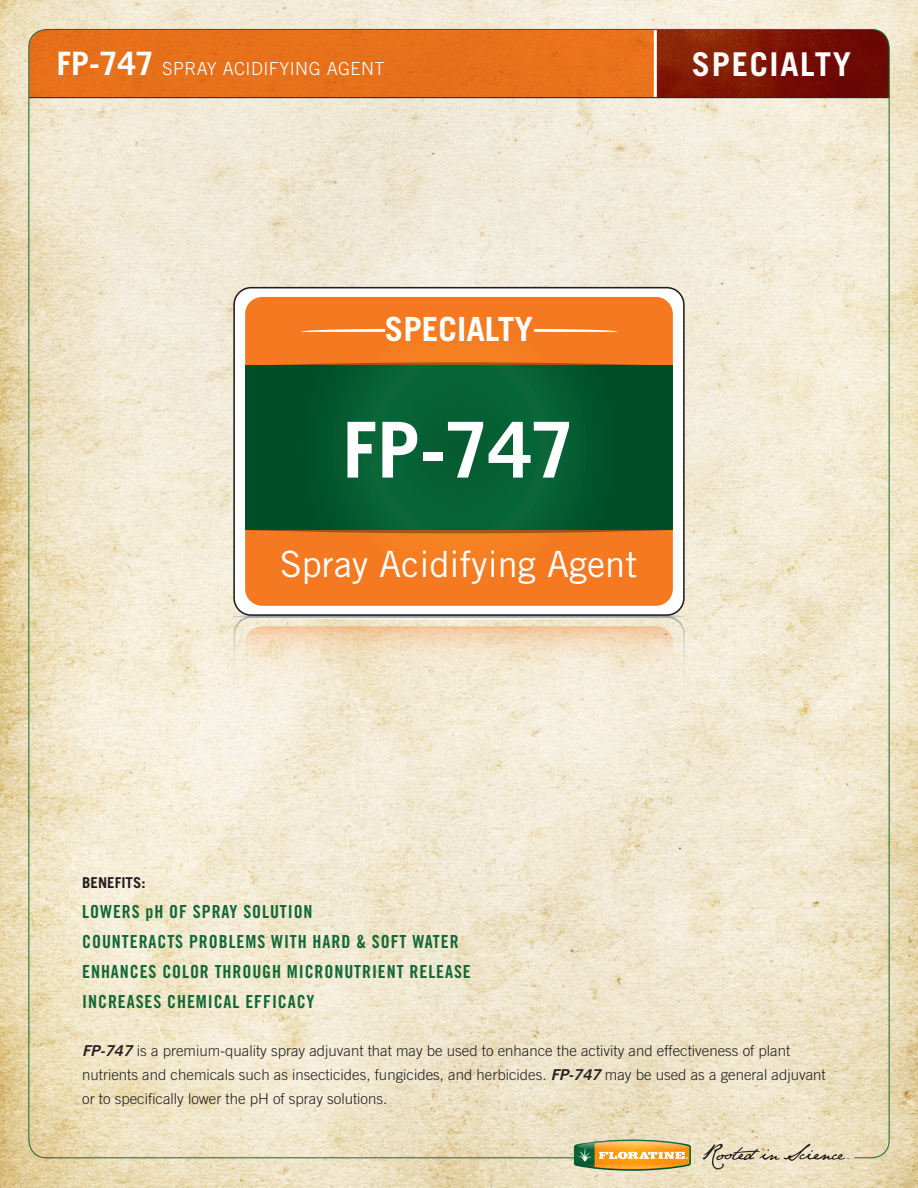
<style>
.page{position:relative;width:918px;height:1188px;background:#fff}
.page>*{position:absolute;margin:0;border:0;box-sizing:border-box;transform-origin:0 0}
.t1{font:700 77.25px "Trade Gothic";color:#fff}
.t2{font:36.15px "Trade Gothic";color:#fff}
.t3{font:700 33.3px "Trade Gothic";color:#fff}
.t4{font:700 32.85px "Trade Gothic LT Std";letter-spacing:.05em;color:#fff}
.t5{font:18px "Trade Gothic LT Std Bd Cn 20";letter-spacing:.05em;color:#116836}
.t6{font:300 18px "Trade Gothic LT Std";letter-spacing:.025em;color:#fff}
.t7{font:300 15px/24px "Trade Gothic LT Std";color:#231f20}
.t8{font:700 15px "Trade Gothic LT Std";color:#231f20}
.s1{font-weight:700;font-size:32.25px}
.s2{font-family:"Trade Gothic LT Std Bd 2 Obl";font-weight:400}
</style>
<div class="page">
<img style="left:0;top:0;width:918px;height:1188px">
<svg style="left:703px;top:1144px;width:146px;height:25px;background:#d3c8ae"></svg>
<div style="left:29px;top:30px;width:625px;height:67px;background:#e7711b"></div>
<svg style="left:657px;top:29px;width:232px;height:68px;background:#7a1706"></svg>
<hr style="left:654px;top:29px;width:3px;height:69px;background:#fff">
<hr style="left:29px;top:97px;width:860px;height:1px;background:#231f20">
<svg style="left:234px;top:616px;width:451px;height:238px;background:#ebe4d1"></svg>
<svg style="left:245px;top:626px;width:428px;height:228px;background:#f3e8d1"></svg>
<div style="left:234px;top:288px;width:450px;height:327px;background:#fff;border-radius:17px"></div>
<div style="left:233px;top:287px;width:452px;height:329px;border:2px solid #231f20;border-radius:17px"></div>
<div style="left:245px;top:297px;width:428px;height:309px;background:#f47921"></div>
<svg style="left:534px;top:329px;width:83px;height:3px"></svg>
<svg style="left:301px;top:329px;width:84px;height:3px"></svg>
<svg style="left:245px;top:362px;width:428px;height:171px;background:#92601f"></svg>
<div style="left:245px;top:366px;width:428px;height:163px;background:linear-gradient(to right,#045a2f,#045a2f)"></div>
<img style="left:566px;top:1128px;width:133px;height:17px">
<img style="left:565px;top:1145px;width:134px;height:35px">
<svg style="left:574px;top:1140px;width:117px;height:31px;background:#c9a654"></svg>
<p class="t6" style="left:57px;top:58px;width:329px"><span class="s1">FP-747</span> SPRAY ACIDIFYING AGENT</p>
<p class="t4" style="left:692px;top:45px;width:161px">SPECIALTY</p>
<p class="t3" style="left:385px;top:309px;width:150px">SPECIALTY</p>
<p class="t1" style="left:343px;top:403px;width:233px">FP-747</p>
<p class="t2" style="left:280px;top:542px;width:359px">Spray Acidifying Agent</p>
<p class="t8" style="left:82px;top:873px;width:65px">BENEFITS:</p>
<p class="t5" style="left:82px;top:900px;width:232px">LOWERS pH OF SPRAY SOLUTION</p>
<p class="t5" style="left:82px;top:930px;width:378px">COUNTERACTS PROBLEMS WITH HARD &amp; SOFT WATER</p>
<p class="t5" style="left:82px;top:960px;width:390px">ENHANCES COLOR THROUGH MICRONUTRIENT RELEASE</p>
<p class="t5" style="left:82px;top:990px;width:234px">INCREASES CHEMICAL EFFICACY</p>
<p class="t7" style="left:82px;top:1038px;width:745px"><span class="s2">FP-747</span> is a premium-quality spray adjuvant that may be used to enhance the activity and effectiveness of plant nutrients and chemicals such as insecticides, fungicides, and herbicides. <span class="s2">FP-747</span> may be used as a general adjuvant or to specifically lower the pH of spray solutions.</p>
</div>
